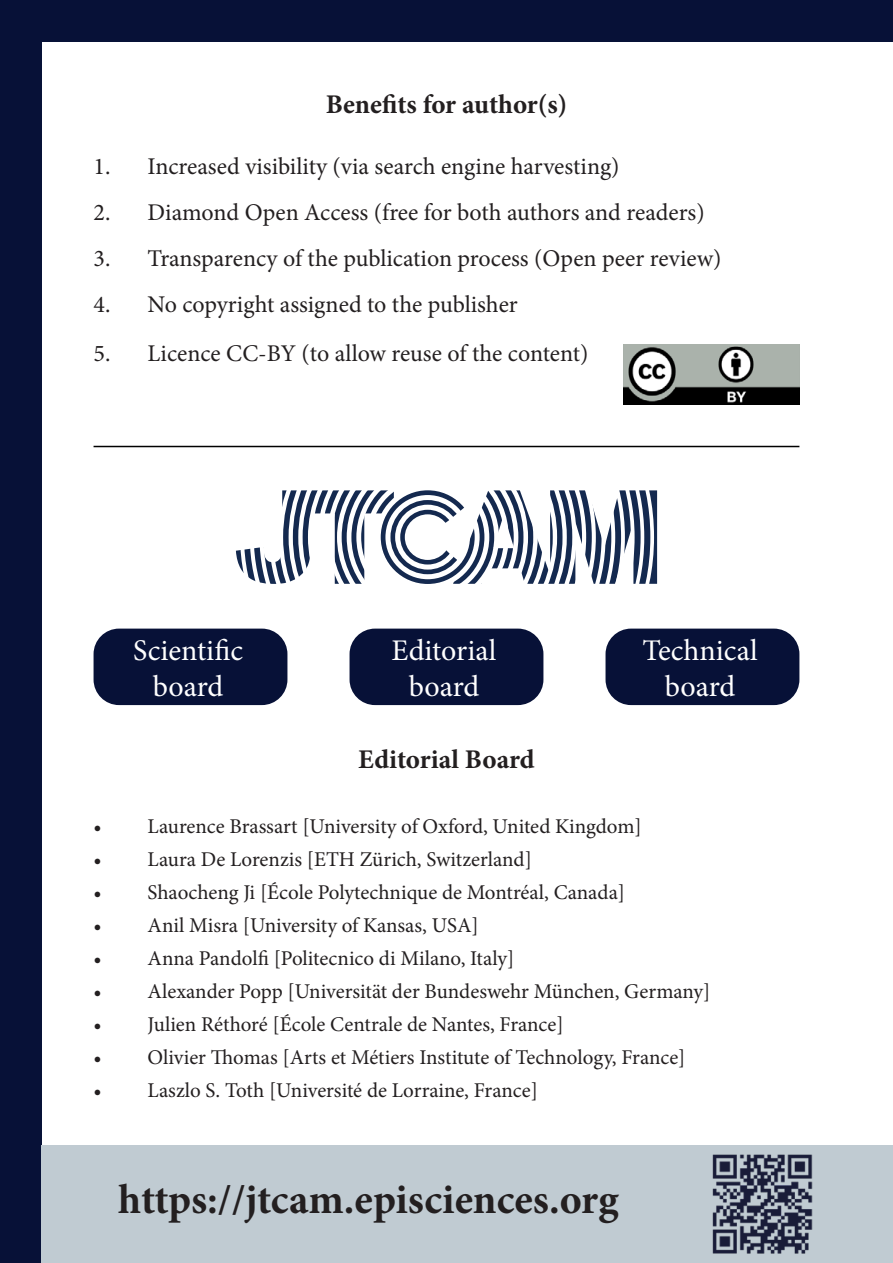
<style>
.page{position:relative;width:893px;height:1263px;background:#fff}
.page>*{position:absolute;margin:0;border:0;box-sizing:border-box;transform-origin:0 0}
.t1{font:700 42px "Minion Pro";letter-spacing:-.005em;color:#231f20}
.t2{font:30px/36px "Minion Pro";letter-spacing:.005em;color:#fff;text-align:center}
.t3{font:700 27px "Minion Pro";color:#231f20}
.t4{font:24px "Minion Pro";color:#231f20}
.t5{font:21px "Minion Pro";color:#231f20}
</style>
<div class="page">
<img style="left:624px;top:344px;width:175px;height:60px">
<div style="left:0;top:0;width:41px;height:1263px;background:#071137"></div>
<div style="left:0;top:0;width:893px;height:41px;background:#071137"></div>
<svg style="left:236px;top:490px;width:421px;height:94px"></svg>
<div style="left:94px;top:629px;width:193px;height:76px;background:#071137;border-radius:26px"></div>
<div style="left:350px;top:629px;width:193px;height:76px;background:#071137;border-radius:26px"></div>
<div style="left:605px;top:629px;width:194px;height:76px;background:#071137;border-radius:26px"></div>
<hr style="left:94px;top:446px;width:705px;height:1px;background:#000">
<div style="left:41px;top:1146px;width:852px;height:117px;background:#c0cbd2"></div>
<img style="left:712px;top:1154px;width:101px;height:100px">
<p class="t3" style="left:326px;top:94px;width:243px">Benefits for author(s)</p>
<p class="t4" style="left:94px;top:155px;width:527px">1. Increased visibility (via search engine harvesting)</p>
<p class="t4" style="left:94px;top:201px;width:613px">2. Diamond Open Access (free for both authors and readers)</p>
<p class="t4" style="left:94px;top:247px;width:629px">3. Transparency of the publication process (Open peer review)</p>
<p class="t4" style="left:94px;top:292px;width:426px">4. No copyright assigned to the publisher</p>
<p class="t4" style="left:94px;top:342px;width:496px">5. Licence CC-BY (to allow reuse of the content)</p>
<h2 class="t2" style="left:133px;top:633px;width:112px">Scientific board</h2>
<h2 class="t2" style="left:392px;top:633px;width:106px">Editorial board</h2>
<h2 class="t2" style="left:642px;top:633px;width:117px">Technical board</h2>
<p class="t3" style="left:358px;top:748px;width:178px">Editorial Board</p>
<p class="t5" style="left:94px;top:816px;width:550px">• Laurence Brassart [University of Oxford, United Kingdom]</p>
<p class="t5" style="left:94px;top:849px;width:440px">• Laura De Lorenzis [ETH Zürich, Switzerland]</p>
<p class="t5" style="left:94px;top:882px;width:533px">• Shaocheng Ji [École Polytechnique de Montréal, Canada]</p>
<p class="t5" style="left:94px;top:915px;width:387px">• Anil Misra [University of Kansas, USA]</p>
<p class="t5" style="left:94px;top:948px;width:422px">• Anna Pandolfi [Politecnico di Milano, Italy]</p>
<p class="t5" style="left:94px;top:981px;width:618px">• Alexander Popp [Universität der Bundeswehr München, Germany]</p>
<p class="t5" style="left:94px;top:1014px;width:472px">• Julien Réthoré [École Centrale de Nantes, France]</p>
<p class="t5" style="left:94px;top:1047px;width:593px">• Olivier Thomas [Arts et Métiers Institute of Technology, France]</p>
<p class="t5" style="left:94px;top:1080px;width:446px">• Laszlo S. Toth [Université de Lorraine, France]</p>
<h1 class="t1" style="left:118px;top:1183px;width:502px">https://jtcam.episciences.org</h1>
</div>
